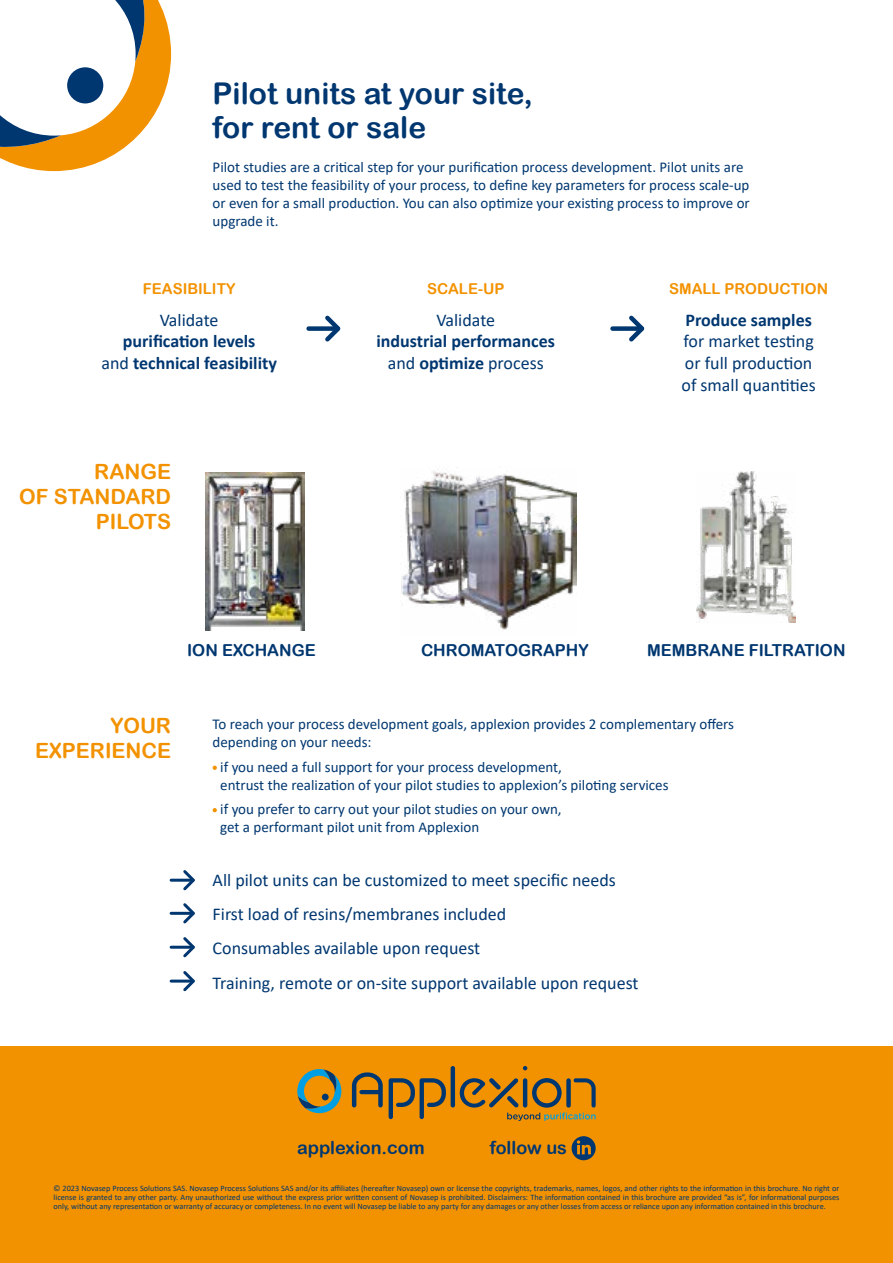
<style>
.page{position:relative;width:893px;height:1263px;background:#fff}
.page>*{position:absolute;margin:0;border:0;box-sizing:border-box;transform-origin:0 0}
.t1{font:30px/34.5px "Arial Rounded MT Bold";color:#003770}
.t2{font:21px/25.2px "Arial Rounded MT Bold";color:#f39200;text-align:right}
.t3{font:18px/34.3px "Calibri";color:#003770}
.t4{font:700 18px/21.6px "Calibri";color:#003770;text-align:center}
.t5{font:18px "Arial Rounded MT Bold";color:#003770}
.t6{font:16.5px "Arial Rounded MT Bold";color:#003770}
.t7{font:15px/18px "Calibri";color:#003770}
.t8{font:15px "Arial Rounded MT Bold";color:#f39200}
.t9{font:8.25px/9px "Calibri";color:#003770;text-align:justify}
.s1{font-weight:400}
</style>
<div class="page">
<div style="left:0;top:1046px;width:893px;height:217px;background:#f39200"></div>
<svg style="left:0;top:0;width:171px;height:171px"></svg>
<svg style="left:389px;top:1078px;width:57px;height:41px"></svg>
<svg style="left:352px;top:1072px;width:31px;height:35px"></svg>
<svg style="left:523px;top:1066px;width:4px;height:4px"></svg>
<hr style="left:451px;top:1066px;width:4px;height:41px;background:#003770;border-radius:2px">
<svg style="left:459px;top:1078px;width:137px;height:43px"></svg>
<svg style="left:297px;top:1069px;width:44px;height:44px"></svg>
<div style="left:322px;top:1093px;width:7px;height:7px;background:#003770;border-radius:50%"></div>
<div style="left:572px;top:1136px;width:24px;height:24px;background:#003770;border-radius:12px"></div>
<svg style="left:577px;top:1140px;width:14px;height:14px"></svg>
<svg style="left:213px;top:766px;width:4px;height:4px"></svg>
<svg style="left:213px;top:808px;width:4px;height:4px"></svg>
<img style="left:205px;top:473px;width:100px;height:157px">
<img style="left:401px;top:469px;width:175px;height:161px">
<img style="left:697px;top:472px;width:99px;height:151px">
<svg style="left:181px;top:903px;width:14px;height:21px"></svg>
<hr style="left:171px;top:912px;width:22px;height:3px;background:#003770">
<svg style="left:181px;top:870px;width:14px;height:21px"></svg>
<hr style="left:171px;top:879px;width:22px;height:3px;background:#003770">
<svg style="left:181px;top:937px;width:14px;height:21px"></svg>
<hr style="left:171px;top:946px;width:22px;height:3px;background:#003770">
<svg style="left:181px;top:971px;width:14px;height:21px"></svg>
<hr style="left:171px;top:979px;width:22px;height:3px;background:#003770">
<svg style="left:325px;top:315px;width:16px;height:27px"></svg>
<div style="left:309px;top:326px;width:29px;height:5px;background:#003770"></div>
<svg style="left:629px;top:315px;width:16px;height:27px"></svg>
<div style="left:612px;top:326px;width:30px;height:5px;background:#003770"></div>
<h1 class="t1" style="left:213px;top:75px;width:322px">Pilot units at your site, for rent or sale</h1>
<p class="t7" style="left:213px;top:158px;width:539px">Pilot studies are a critical step for your purification process development. Pilot units are used to test the feasibility of your process, to define key parameters for process scale-up or even for a small production. You can also optimize your existing process to improve or upgrade it.</p>
<h3 class="t8" style="left:143px;top:279px;width:94px">FEASIBILITY</h3>
<h3 class="t3" style="left:160px;top:302px;width:60px">Validate</h3>
<h3 class="t4" style="left:101px;top:330px;width:177px">purification levels<br><span class="s1">and</span> technical feasibility</h3>
<h2 class="t2" style="left:19px;top:458px;width:153px">RANGE<br>OF STANDARD<br>PILOTS</h2>
<h3 class="t8" style="left:427px;top:279px;width:79px">SCALE-UP</h3>
<h3 class="t3" style="left:436px;top:302px;width:60px">Validate</h3>
<h3 class="t4" style="left:376px;top:330px;width:180px">industrial performances <span class="s1">and</span> optimize <span class="s1">process</span></h3>
<h3 class="t8" style="left:669px;top:279px;width:160px">SMALL PRODUCTION</h3>
<h3 class="t4" style="left:685px;top:309px;width:128px">Produce samples</h3>
<h3 class="t3" style="left:681px;top:330px;width:136px;line-height:21.6px">for market testing or full production of small quantities</h3>
<h3 class="t6" style="left:187px;top:641px;width:130px">ION EXCHANGE</h3>
<h3 class="t6" style="left:421px;top:641px;width:169px">CHROMATOGRAPHY</h3>
<h3 class="t6" style="left:647px;top:641px;width:200px">MEMBRANE FILTRATION</h3>
<h2 class="t2" style="left:35px;top:713px;width:137px">YOUR<br>EXPERIENCE</h2>
<h3 class="t7" style="left:213px;top:715px;width:523px">To reach your process development goals, applexion provides 2 complementary offers depending on your needs:</h3>
<h3 class="t7" style="left:220px;top:757px;width:450px">if you need a full support for your process development,<br>entrust the realization of your pilot studies to applexion’s piloting services</h3>
<h3 class="t7" style="left:220px;top:800px;width:343px">if you prefer to carry out your pilot studies on your own, get a performant pilot unit from Applexion</h3>
<h3 class="t3" style="left:213px;top:862px;width:427px">All pilot units can be customized to meet specific needs First load of resins/membranes included<br>Consumables available upon request<br>Training, remote or on-site support available upon request</h3>
<h3 class="t5" style="left:297px;top:1137px;width:129px">applexion.com</h3>
<h3 class="t5" style="left:490px;top:1137px;width:79px">follow us</h3>
<p class="t9" style="left:54px;top:1183px;width:787px">© 2023 Novasep Process Solutions SAS. Novasep Process Solutions SAS and/or its affiliates (hereafter Novasep) own or license the copyrights, trademarks, names, logos, and other rights to the information in this brochure. No right or license is granted to any other party. Any unauthorized use without the express prior written consent of Novasep is prohibited. Disclaimers: The information contained in this brochure are provided “as is”, for informational purposes only, without any representation or warranty of accuracy or completeness. In no event will Novasep be liable to any party for any damages or any other losses from access or reliance upon any information contained in this brochure.</p>
</div>
